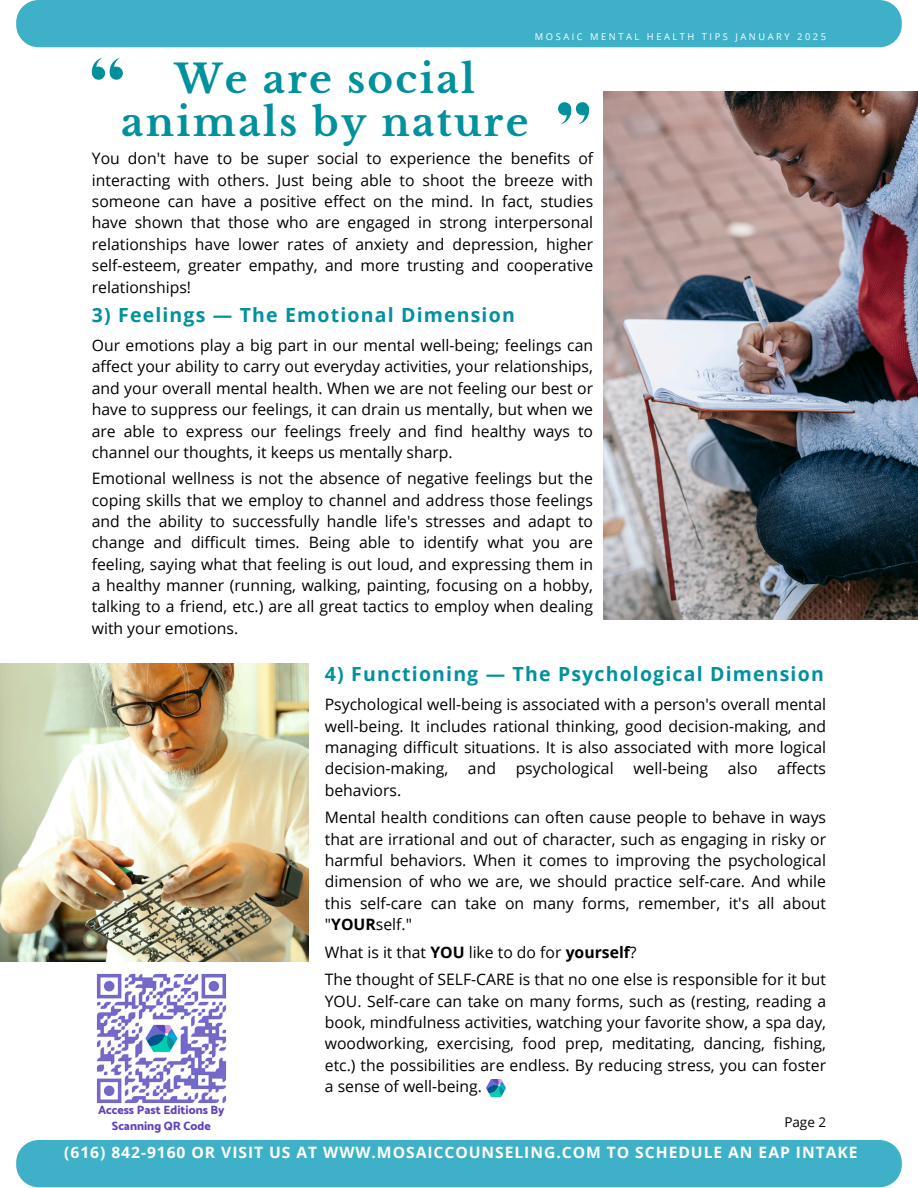
<style>
.page{position:relative;width:918px;height:1188px;background:#fff}
.page>*{position:absolute;margin:0;border:0;box-sizing:border-box;transform-origin:0 0}
.t1{font:700 39px/42.8px "Libre Baskerville";letter-spacing:.06em;color:#00919d;text-align:center}
.t2{font:700 19.5px "Open Sans";letter-spacing:.06em;color:#00919d}
.t3{font:15.75px/21.3px "Open Sans";color:#000;text-align:justify}
.t4{font:700 15.6px "Open Sans";letter-spacing:.06em;color:#fff}
.t5{font:13.5px "Open Sans";color:#000}
.t6{font:800 12px/16px "Catamaran";color:#6244bb;text-align:center}
.t7{font:9.3px "Open Sans";letter-spacing:.27em;color:#fff}
.s1{font-weight:700}
</style>
<div class="page">
<div style="left:16px;top:0;width:886px;height:47px;background:#3eb1c8;border-radius:23px"></div>
<div style="left:16px;top:1140px;width:886px;height:47px;background:#3eb1c8;border-radius:23px"></div>
<img style="left:0;top:664px;width:308px;height:298px">
<img style="left:604px;top:92px;width:314px;height:527px">
<svg style="left:558px;top:102px;width:31px;height:22px"></svg>
<svg style="left:92px;top:58px;width:31px;height:22px"></svg>
<img style="left:96px;top:974px;width:131px;height:129px">
<img style="left:487px;top:1080px;width:19px;height:17px">
<h4 class="t1" style="left:121px;top:58px;width:409px">We are social animals by nature</h4>
<p class="t7" style="left:535px;top:31px;width:293px">MOSAIC MENTAL HEALTH TIPS JANUARY 2025</p>
<h2 class="t3" style="left:92px;top:148px;width:503px">You don't have to be super social to experience the benefits of interacting with others. Just being able to shoot the breeze with someone can have a positive effect on the mind. In fact, studies have shown that those who are engaged in strong interpersonal relationships have lower rates of anxiety and depression, higher self-esteem, greater empathy, and more trusting and cooperative relationships!</h2>
<p class="t2" style="left:92px;top:301px;width:424px">3) Feelings — The Emotional Dimension</p>
<h4 class="t3" style="left:92px;top:334px;width:503px">Our emotions play a big part in our mental well-being; feelings can affect your ability to carry out everyday activities, your relationships, and your overall mental health. When we are not feeling our best or have to suppress our feelings, it can drain us mentally, but when we are able to express our feelings freely and find healthy ways to channel our thoughts, it keeps us mentally sharp.</h4>
<h2 class="t3" style="left:92px;top:467px;width:503px">Emotional wellness is not the absence of negative feelings but the coping skills that we employ to channel and address those feelings and the ability to successfully handle life's stresses and adapt to change and difficult times. Being able to identify what you are feeling, saying what that feeling is out loud, and expressing them in a healthy manner (running, walking, painting, focusing on a hobby, talking to a friend, etc.) are all great tactics to employ when dealing with your emotions.</h2>
<h4 class="t2" style="left:325px;top:660px;width:500px">4) Functioning — The Psychological Dimension</h4>
<h4 class="t3" style="left:325px;top:693px;width:503px">Psychological well-being is associated with a person's overall mental well-being. It includes rational thinking, good decision-making, and managing difficult situations. It is also associated with more logical decision-making,</h4>
<h4 class="t3" style="left:468px;top:758px;width:147px">and psychological</h4>
<h4 class="t3" style="left:633px;top:758px;width:76px">well-being</h4>
<h4 class="t3" style="left:728px;top:758px;width:100px">also affects</h4>
<h4 class="t3" style="left:325px;top:779px;width:78px">behaviors.</h4>
<p class="t3" style="left:325px;top:806px;width:503px">Mental health conditions can often cause people to behave in ways that are irrational and out of character, such as engaging in risky or harmful behaviors. When it comes to improving the psychological dimension of who we are, we should practice self-care. And while this self-care can take on many forms, remember, it's all about "<span class="s1">YOUR</span>self."</p>
<p class="t3" style="left:325px;top:941px;width:313px">What is it that <span class="s1">YOU</span> like to do for <span class="s1">yourself</span>?</p>
<h4 class="t6" style="left:98px;top:1102px;width:128px">Access Past Editions By<br>Scanning QR Code</h4>
<h4 class="t3" style="left:325px;top:969px;width:503px">The thought of SELF-CARE is that no one else is responsible for it but YOU. Self-care can take on many forms, such as (resting, reading a book, mindfulness activities, watching your favorite show, a spa day, woodworking, exercising, food prep, meditating, dancing, fishing, etc.) the possibilities are endless. By reducing stress, you can foster a sense of well-being.</h4>
<h1 class="t5" style="left:784px;top:1112px;width:43px">Page 2</h1>
<p class="t4" style="left:64px;top:1141px;width:795px">(616) 842-9160 OR VISIT US AT WWW.MOSAICCOUNSELING.COM TO SCHEDULE AN EAP INTAKE</p>
</div>
